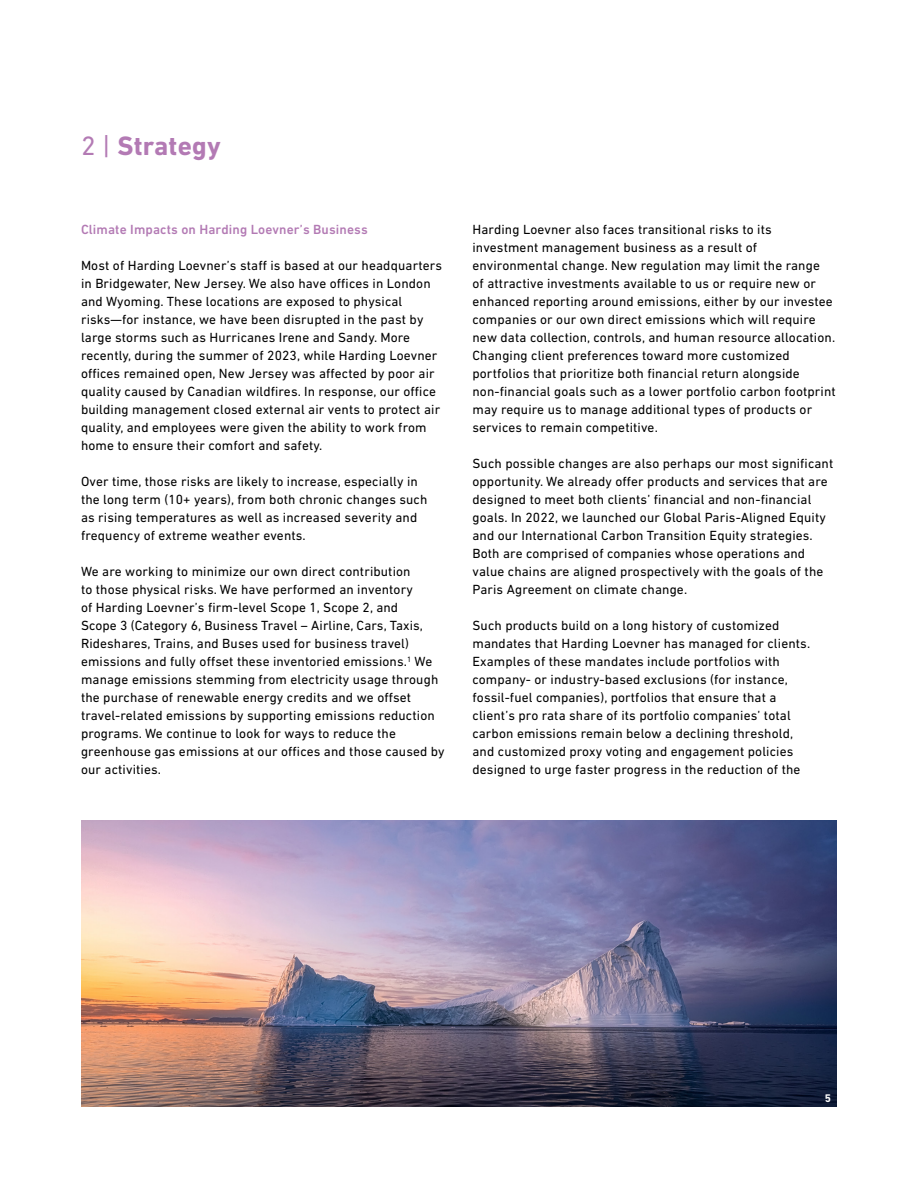
<style>
.page{position:relative;width:918px;height:1188px;background:#fff}
.page>*{position:absolute;margin:0;border:0;box-sizing:border-box;transform-origin:0 0}
.t1{font:700 27px "DIN Next LT Pro";letter-spacing:.01em;color:#b37ab4}
.t2{font:13.5px/18px "DIN Next LT Pro";letter-spacing:.01em;color:#000}
.t3{font:500 13.5px "DIN Next LT Pro";letter-spacing:.01em;color:#b37ab4}
.t4{font:700 11.25px "DIN Next LT Pro";color:#fff}
.s1{font-weight:400}
</style>
<div class="page">
<img style="left:81px;top:821px;width:756px;height:286px">
<h1 class="t1" style="left:81px;top:130px;width:141px"><span class="s1">2 |</span> Strategy</h1>
<p class="t3" style="left:81px;top:222px;width:288px">Climate Impacts on Harding Loevner’s Business</p>
<p class="t2" style="left:81px;top:256px;width:362px">Most of Harding Loevner’s staff is based at our headquarters in Bridgewater, New Jersey. We also have offices in London and Wyoming. These locations are exposed to physical risks—for instance, we have been disrupted in the past by large storms such as Hurricanes Irene and Sandy. More recently, during the summer of 2023, while Harding Loevner offices remained open, New Jersey was affected by poor air quality caused by Canadian wildfires. In response, our office building management closed external air vents to protect air quality, and employees were given the ability to work from home to ensure their comfort and safety.</p>
<p class="t2" style="left:81px;top:472px;width:348px">Over time, those risks are likely to increase, especially in the long term (10+ years), from both chronic changes such as rising temperatures as well as increased severity and frequency of extreme weather events.</p>
<p class="t2" style="left:81px;top:562px;width:365px">We are working to minimize our own direct contribution<br>to those physical risks. We have performed an inventory<br>of Harding Loevner’s firm-level Scope 1, Scope 2, and<br>Scope 3 (Category 6, Business Travel – Airline, Cars, Taxis, Rideshares, Trains, and Buses used for business travel) emissions and fully offset these inventoried emissions.<sup>1</sup> We manage emissions stemming from electricity usage through the purchase of renewable energy credits and we offset travel-related emissions by supporting emissions reduction programs. We continue to look for ways to reduce the greenhouse gas emissions at our offices and those caused by our activities.</p>
<p class="t2" style="left:472px;top:220px;width:365px">Harding Loevner also faces transitional risks to its investment management business as a result of environmental change. New regulation may limit the range<br>of attractive investments available to us or require new or enhanced reporting around emissions, either by our investee companies or our own direct emissions which will require new data collection, controls, and human resource allocation.<br>Changing client preferences toward more customized portfolios that prioritize both financial return alongside non-financial goals such as a lower portfolio carbon footprint may require us to manage additional types of products or services to remain competitive.</p>
<p class="t2" style="left:472px;top:454px;width:362px">Such possible changes are also perhaps our most significant opportunity. We already offer products and services that are designed to meet both clients’ financial and non-financial goals. In 2022, we launched our Global Paris-Aligned Equity and our International Carbon Transition Equity strategies.<br>Both are comprised of companies whose operations and value chains are aligned prospectively with the goals of the Paris Agreement on climate change.</p>
<p class="t2" style="left:472px;top:616px;width:339px">Such products build on a long history of customized mandates that Harding Loevner has managed for clients.<br>Examples of these mandates include portfolios with company- or industry-based exclusions (for instance, fossil-fuel companies), portfolios that ensure that a client’s pro rata share of its portfolio companies’ total carbon emissions remain below a declining threshold, and customized proxy voting and engagement policies designed to urge faster progress in the reduction of the</p>
<p class="t4" style="left:825px;top:1092px;width:8px">5</p>
</div>
